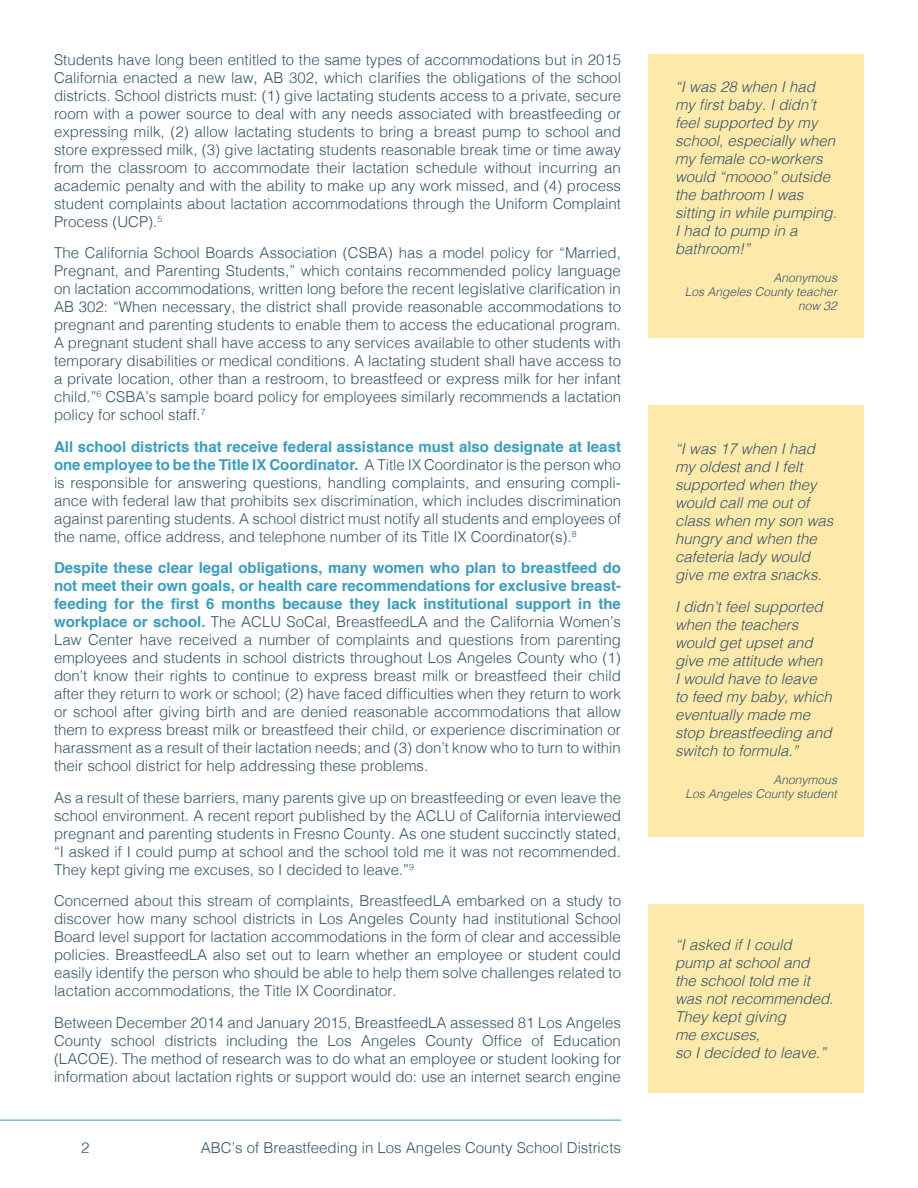
<style>
.page{position:relative;width:918px;height:1188px;background:#fff}
.page>*{position:absolute;margin:0;border:0;box-sizing:border-box;transform-origin:0 0}
.t1{font:300 15px/18px "Helvetica";color:#345569;text-align:justify}
.t2{font:italic 300 15px/18px "Helvetica";color:#345569}
.t3{font:italic 300 12px/14.4px "Helvetica";color:#345569;text-align:right}
.s1{font-weight:700;color:#369dc3}
</style>
<div class="page">
<hr style="left:0;top:1120px;width:621px;height:1px;background:#369dc3">
<div style="left:648px;top:54px;width:216px;height:284px;background:#fde9aa"></div>
<div style="left:648px;top:405px;width:216px;height:432px;background:#fde9aa"></div>
<div style="left:648px;top:904px;width:216px;height:190px;background:#fde9aa"></div>
<p class="t1" style="left:54px;top:49px;width:569px">Students have long been entitled to the same types of accommodations but in 2015<br>California enacted a new law, AB 302, which clarifies the obligations of the school districts. School districts must: (1) give lactating students access to a private, secure room with a power source to deal with any needs associated with breastfeeding or expressing milk, (2) allow lactating students to bring a breast pump to school and store expressed milk, (3) give lactating students reasonable break time or time away from the classroom to accommodate their lactation schedule without incurring an academic penalty and with the ability to make up any work missed, and (4) process student complaints about lactation accommodations through the Uniform Complaint Process (UCP).<sup>5</sup></p>
<p class="t1" style="left:54px;top:243px;width:569px">The California School Boards Association (CSBA) has a model policy for “Married, Pregnant, and Parenting Students,” which contains recommended policy language on lactation accommodations, written long before the recent legislative clarification in AB 302: “When necessary, the district shall provide reasonable accommodations to pregnant and parenting students to enable them to access the educational program.<br>A pregnant student shall have access to any services available to other students with temporary disabilities or medical conditions. A lactating student shall have access to a private location, other than a restroom, to breastfeed or express milk for her infant child.”<sup>6</sup> CSBA’s sample board policy for employees similarly recommends a lactation policy for school staff.<sup>7</sup></p>
<p class="t1" style="left:54px;top:436px;width:569px"><span class="s1">All school districts that receive federal assistance must also designate at least one employee to be the Title IX Coordinator.</span> A Title IX Coordinator is the person who is responsible for answering questions, handling complaints, and ensuring compli&shy;ance with federal law that prohibits sex discrimination, which includes discrimination against parenting students. A school district must notify all students and employees of the name, office address, and telephone number of its Title IX Coordinator(s).<sup>8</sup></p>
<p class="t1" style="left:54px;top:558px;width:569px"><span class="s1">Despite these clear legal obligations, many women who plan to breastfeed do not meet their own goals, or health care recommendations for exclusive breast&shy;feeding for the first 6 months because they lack institutional support in the workplace or school.</span> The ACLU SoCal, BreastfeedLA and the California Women’s Law Center have received a number of complaints and questions from parenting employees and students in school districts throughout Los Angeles County who (1) don’t know their rights to continue to express breast milk or breastfeed their child after they return to work or school; (2) have faced difficulties when they return to work or school after giving birth and are denied reasonable accommodations that allow them to express breast milk or breastfeed their child, or experience discrimination or harassment as a result of their lactation needs; and (3) don’t know who to turn to within their school district for help addressing these problems.</p>
<p class="t1" style="left:54px;top:787px;width:569px">As a result of these barriers, many parents give up on breastfeeding or even leave the school environment. A recent report published by the ACLU of California interviewed pregnant and parenting students in Fresno County. As one student succinctly stated, “I asked if I could pump at school and the school told me it was not recommended.<br>They kept giving me excuses, so I decided to leave.”<sup>9</sup></p>
<p class="t1" style="left:54px;top:891px;width:569px">Concerned about this stream of complaints, BreastfeedLA embarked on a study to discover how many school districts in Los Angeles County had institutional School Board level support for lactation accommodations in the form of clear and accessible policies. BreastfeedLA also set out to learn whether an employee or student could easily identify the person who should be able to help them solve challenges related to lactation accommodations, the Title IX Coordinator.</p>
<p class="t1" style="left:54px;top:1012px;width:569px">Between December 2014 and January 2015, BreastfeedLA assessed 81 Los Angeles County school districts including the Los Angeles County Office of Education (LACOE). The method of research was to do what an employee or student looking for information about lactation rights or support would do: use an internet search engine</p>
<p class="t1" style="left:81px;top:1138px;width:10px">2</p>
<p class="t1" style="left:201px;top:1138px;width:422px">ABC’s of Breastfeeding in Los Angeles County School Districts</p>
<p class="t2" style="left:675px;top:77px;width:164px">“I was 28 when I had my first baby. I didn’t feel supported by my school, especially when my female co-workers would “moooo” outside the bathroom I was sitting in while pumping.<br>I had to pump in a bathroom!”</p>
<p class="t3" style="left:685px;top:270px;width:154px">Anonymous<br>Los Angeles County teacher now 32</p>
<p class="t2" style="left:675px;top:439px;width:160px">“I was 17 when I had my oldest and I felt supported when they would call me out of class when my son was hungry and when the cafeteria lady would give me extra snacks.</p>
<p class="t2" style="left:675px;top:597px;width:158px">I didn’t feel supported when the teachers would get upset and give me attitude when<br>I would have to leave to feed my baby, which eventually made me stop breastfeeding and switch to formula.”</p>
<p class="t3" style="left:686px;top:772px;width:153px">Anonymous<br>Los Angeles County student</p>
<p class="t2" style="left:675px;top:935px;width:160px">“I asked if I could pump at school and the school told me it was not recommended.<br>They kept giving<br>me excuses,<br>so I decided to leave.”</p>
</div>
